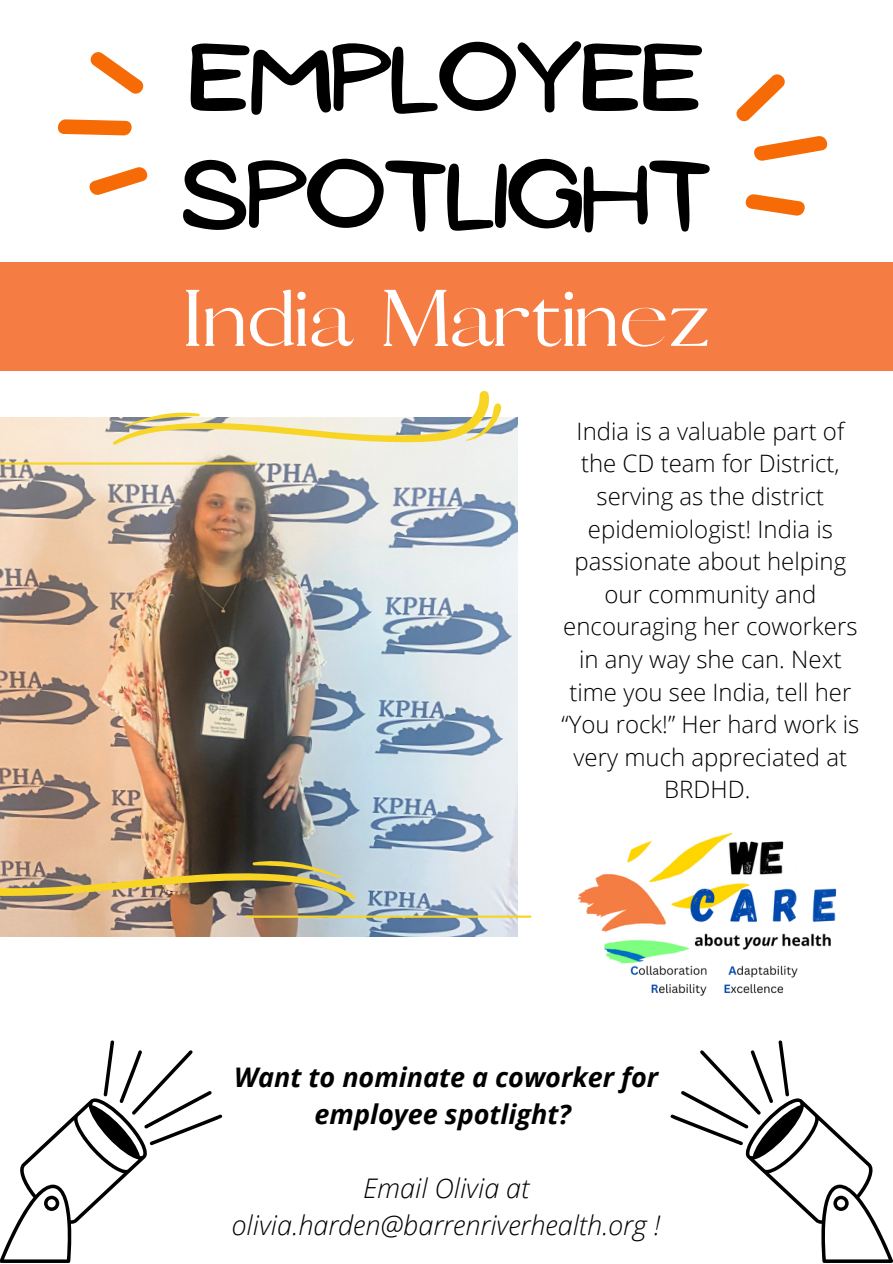
<style>
.page{position:relative;width:893px;height:1264px;background:#fff}
.page>*{position:absolute;margin:0;border:0;box-sizing:border-box;transform-origin:0 0}
.t1{font:83.85px/116.9px "NF Ananias Bold";color:#000}
.t2{font:76.5px "Pierson";color:#fff}
.t3{font:italic 300 27px/37px "Open Sans";color:#000;text-align:center}
.t4{font:italic 700 27px/37px "Open Sans";color:#000;text-align:center}
.t5{font:300 24px/32.5px "Open Sans";color:#000;text-align:center}
</style>
<div class="page">
<div style="left:0;top:262px;width:892px;height:109px;background:#f57c43"></div>
<svg style="left:0;top:1040px;width:222px;height:222px"></svg>
<svg style="left:670px;top:1040px;width:222px;height:222px"></svg>
<svg style="left:57px;top:52px;width:91px;height:143px"></svg>
<svg style="left:745px;top:194px;width:60px;height:22px"></svg>
<svg style="left:736px;top:74px;width:92px;height:87px"></svg>
<img style="left:579px;top:832px;width:258px;height:164px">
<img style="left:0;top:417px;width:517px;height:519px">
<hr style="left:245px;top:915px;width:286px;height:2px;background:#f8d425">
<hr style="left:0;top:462px;width:258px;height:2px;background:#f8d425">
<svg style="left:112px;top:391px;width:390px;height:54px"></svg>
<img style="left:0;top:833px;width:356px;height:66px">
<h1 class="t1" style="left:182px;top:22px;width:529px">EMPLOYEE<br>SPOTLIGHT</h1>
<h2 class="t2" style="left:182px;top:273px;width:529px">India Martinez</h2>
<p class="t5" style="left:561px;top:414px;width:299px">India is a valuable part of the CD team for District, serving as the district epidemiologist! India is passionate about helping our community and encouraging her coworkers in any way she can. Next time you see India, tell her “You rock!” Her hard work is very much appreciated at<br>BRDHD.</p>
<p class="t4" style="left:234px;top:1057px;width:426px">Want to nominate a coworker for employee spotlight?</p>
<p class="t3" style="left:232px;top:1168px;width:430px">Email Olivia at olivia.harden@barrenriverhealth.org !</p>
</div>
